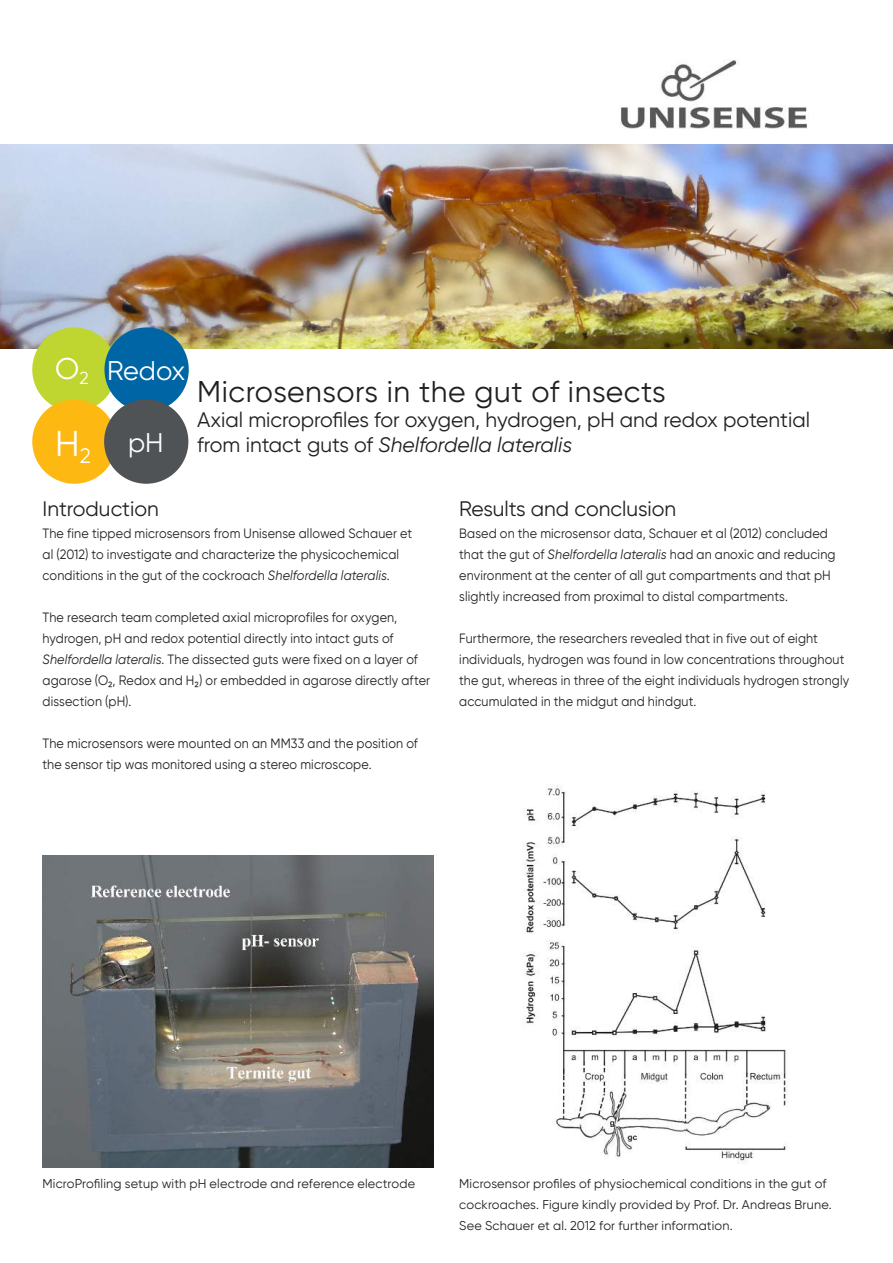
<style>
.page{position:relative;width:893px;height:1263px;background:#fff}
.page>*{position:absolute;margin:0;border:0;box-sizing:border-box;transform-origin:0 0}
.t1{font:36px "Gilroy";color:#fff}
.t2{font:30px "Gilroy";letter-spacing:.02em;color:#221f1f}
.t3{font:27px "Gilroy";color:#fff}
.t4{font:21px/25.2px "Gilroy";color:#221f1f}
.t5{font:13.5px/21px "Gilroy";letter-spacing:.01em;color:#221f1f;scale:.93 1}
.t6{font:12.75px/21px "Gilroy";letter-spacing:.015em;color:#221f1f}
.s1{font-size:30px}
.s2{font-style:italic}
</style>
<div class="page">
<img style="left:620px;top:60px;width:187px;height:68px">
<img style="left:43px;top:856px;width:391px;height:311px">
<img style="left:523px;top:785px;width:265px;height:379px">
<img style="left:0;top:145px;width:893px;height:204px">
<div style="left:32px;top:327px;width:85px;height:85px;background:#bed62f;border-radius:50%"></div>
<div style="left:104px;top:327px;width:85px;height:85px;background:#0065a4;border-radius:50%"></div>
<div style="left:32px;top:399px;width:85px;height:85px;background:#fdb812;border-radius:50%"></div>
<div style="left:104px;top:399px;width:84px;height:85px;background:#4f5356;border-radius:50%"></div>
<h3 class="t3" style="left:55px;top:354px;width:131px"><span class="s1">O</span><sub>2</sub> Redox</h3>
<h1 class="t1" style="left:55px;top:421px;width:37px">H<sub>2</sub></h1>
<h3 class="t3" style="left:128px;top:426px;width:37px">pH</h3>
<h2 class="t2" style="left:197px;top:378px;width:470px">Microsensors in the gut of insects</h2>
<h3 class="t4" style="left:197px;top:407px;width:614px">Axial micropro昀椀les for oxygen, hydrogen, pH and redox potential from intact guts of <span class="s2">Shelfordella lateralis</span></h3>
<h3 class="t4" style="left:43px;top:496px;width:118px">Introduction</h3>
<p class="t5" style="left:43px;top:523px;width:399px">The fine tipped microsensors from Unisense allowed Schauer et al (2012) to investigate and characterize the physicochemical conditions in the gut of the cockroach <span class="s2">Shelfordella lateralis</span>.</p>
<p class="t5" style="left:43px;top:607px;width:418px">The research team completed axial microprofiles for oxygen, hydrogen, pH and redox potential directly into intact guts of <span class="s2">Shelfordella lateralis</span>. The dissected guts were fixed on a layer of agarose (O2, Redox and H2) or embedded in agarose directly after dissection (pH).</p>
<p class="t5" style="left:43px;top:733px;width:405px">The microsensors were mounted on an MM33 and the position of the sensor tip was monitored using a stereo microscope.</p>
<h3 class="t4" style="left:459px;top:496px;width:219px">Results and conclusion</h3>
<p class="t5" style="left:459px;top:523px;width:406px">Based on the microsensor data, Schauer et al (2012) concluded that the gut of <span class="s2">Shelfordella lateralis</span> had an anoxic and reducing environment at the center of all gut compartments and that pH slightly increased from proximal to distal compartments.</p>
<p class="t5" style="left:459px;top:628px;width:421px">Furthermore, the researchers revealed that in five out of eight individuals, hydrogen was found in low concentrations throughout the gut, whereas in three of the eight individuals hydrogen strongly accumulated in the midgut and hindgut.</p>
<p class="t6" style="left:43px;top:1173px;width:374px">MicroPro昀椀ling setup with pH electrode and reference electrode</p>
<p class="t6" style="left:459px;top:1173px;width:374px">Microsensor pro昀椀les of physiochemical conditions in the gut of cockroaches. Figure kindly provided by Prof. Dr. Andreas Brune.<br>See Schauer et al. 2012 for further information.</p>
</div>
